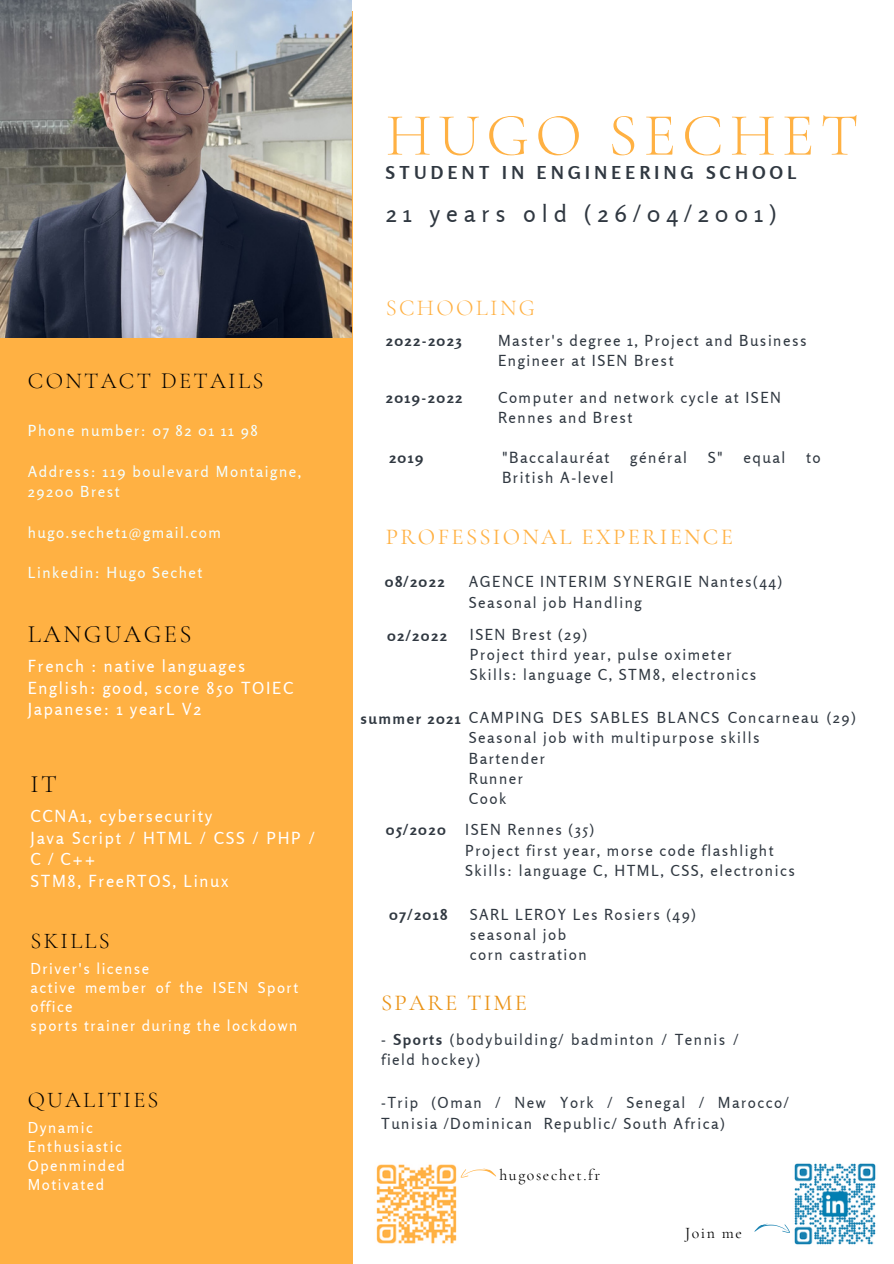
<style>
.page{position:relative;width:894px;height:1264px;background:#fff}
.page>*{position:absolute;margin:0;border:0;box-sizing:border-box;transform-origin:0 0}
.t1{font:300 60.6px "Cormorant Garamond";letter-spacing:.1em;color:#ffb143}
.t2{font:300 24.9px "Cormorant Garamond";letter-spacing:.1em;color:#000}
.t3{font:23.7px "Rosario";letter-spacing:.25em;color:#303841}
.t4{font:22.8px "Cormorant Garamond";letter-spacing:.1em;color:#ffb143}
.t5{font:300 22.8px "Cormorant Garamond";letter-spacing:.1em;color:#000}
.t6{font:300 22.8px "Cormorant Garamond";letter-spacing:.1em;color:#ffb143}
.t7{font:22.8px "Cormorant Garamond";letter-spacing:.1em;color:#ea9215}
.t8{font:300 22.5px "Cormorant Garamond";letter-spacing:.1em;color:#000}
.t9{font:700 17.7px "Rosario";letter-spacing:.25em;color:#303841}
.t10{font:16.65px/21.5px "Rosario";letter-spacing:.1em;color:#fff}
.t11{font:15.75px "Cormorant Garamond";letter-spacing:.1em;color:#000}
.t12{font:15.3px "Rosario";letter-spacing:.1em;color:#303841}
.t13{font:15.15px/20.2px "Rosario";letter-spacing:.1em;color:#303841}
.t14{font:15.15px/20.2px "Rosario";letter-spacing:.1em;color:#f4ffff}
.t15{font:700 15.15px "Rosario";letter-spacing:.1em;color:#303841}
.t16{font:15px/19.2px "Rosario";letter-spacing:.1em;color:#fff}
.s1{font-weight:700}
</style>
<div class="page">
<div style="left:0;top:11px;width:352px;height:1252px;background:#ffb143"></div>
<img style="left:0;top:0;width:351px;height:338px">
<img style="left:794px;top:1163px;width:82px;height:82px">
<img style="left:376px;top:1164px;width:81px;height:80px">
<svg style="left:460px;top:1168px;width:36px;height:10px"></svg>
<svg style="left:754px;top:1223px;width:36px;height:10px"></svg>
<h3 class="t5" style="left:28px;top:366px;width:237px">CONTACT DETAILS</h3>
<p class="t14" style="left:28px;top:420px;width:231px">Phone number: 07 82 01 11 98</p>
<p class="t14" style="left:28px;top:461px;width:275px">Address: 119 boulevard Montaigne,<br>29200 Brest</p>
<p class="t14" style="left:28px;top:522px;width:195px">hugo.sechet1@gmail.com</p>
<p class="t14" style="left:28px;top:562px;width:176px">Linkedin: Hugo Sechet</p>
<h2 class="t2" style="left:28px;top:618px;width:165px">LANGUAGES</h2>
<p class="t10" style="left:28px;top:655px;width:267px">French : native languages<br>English: good, score 850 TOIEC<br>Japanese: 1 yearL V2</p>
<h2 class="t2" style="left:31px;top:768px;width:28px">IT</h2>
<p class="t10" style="left:31px;top:805px;width:285px">CCNA1, cybersecurity<br>Java Script / HTML / CSS / PHP /<br>C / C++<br>STM8, FreeRTOS, Linux</p>
<h3 class="t8" style="left:31px;top:927px;width:81px">SKILLS</h3>
<p class="t16" style="left:31px;top:958px;width:269px">Driver's license<br>active member of the ISEN Sport office<br>sports trainer during the lockdown</p>
<h3 class="t8" style="left:28px;top:1086px;width:132px">QUALITIES</h3>
<p class="t16" style="left:28px;top:1117px;width:99px">Dynamic<br>Enthusiastic<br>Openminded<br>Motivated</p>
<h1 class="t1" style="left:385px;top:99px;width:474px">HUGO SECHET</h1>
<p class="t9" style="left:385px;top:162px;width:412px">STUDENT IN ENGINEERING SCHOOL</p>
<h3 class="t3" style="left:385px;top:199px;width:392px">21 years old (26/04/2001)</h3>
<h3 class="t6" style="left:385px;top:294px;width:151px">SCHOOLING</h3>
<p class="t15" style="left:385px;top:331px;width:77px">2022-2023</p>
<p class="t13" style="left:498px;top:330px;width:310px">Master's degree 1, Project and Business<br>Engineer at ISEN Brest</p>
<p class="t15" style="left:385px;top:388px;width:78px">2019-2022</p>
<p class="t13" style="left:498px;top:387px;width:284px">Computer and network cycle at ISEN<br>Rennes and Brest</p>
<p class="t15" style="left:389px;top:448px;width:36px">2019</p>
<p class="t12" style="left:502px;top:448px;width:109px">"Baccalauréat</p>
<p class="t12" style="left:630px;top:448px;width:58px">général</p>
<p class="t12" style="left:707px;top:448px;width:17px">S"</p>
<p class="t12" style="left:743px;top:448px;width:44px">equal</p>
<p class="t12" style="left:805px;top:448px;width:16px">to</p>
<p class="t12" style="left:502px;top:468px;width:113px">British A-level</p>
<h3 class="t4" style="left:385px;top:523px;width:348px">PROFESSIONAL EXPERIENCE</h3>
<p class="t15" style="left:384px;top:572px;width:61px">08/2022</p>
<p class="t13" style="left:468px;top:571px;width:314px">AGENCE INTERIM SYNERGIE Nantes(44)<br>Seasonal job Handling</p>
<p class="t15" style="left:387px;top:626px;width:61px">02/2022</p>
<p class="t13" style="left:469px;top:624px;width:288px">ISEN Brest (29)<br>Project third year, pulse oximeter<br>Skills: language C, STM8, electronics</p>
<p class="t15" style="left:360px;top:709px;width:102px">summer 2021</p>
<p class="t13" style="left:468px;top:707px;width:388px">CAMPING DES SABLES BLANCS Concarneau (29)<br>Seasonal job with multipurpose skills<br>Bartender<br>Runner<br>Cook</p>
<p class="t15" style="left:385px;top:820px;width:62px">05/2020</p>
<p class="t13" style="left:465px;top:819px;width:331px">ISEN Rennes (35)<br>Project first year, morse code flashlight<br>Skills: language C, HTML, CSS, electronics</p>
<p class="t15" style="left:389px;top:904px;width:59px">07/2018</p>
<p class="t13" style="left:469px;top:904px;width:227px">SARL LEROY Les Rosiers (49) seasonal job<br>corn castration</p>
<h3 class="t7" style="left:381px;top:988px;width:147px">SPARE TIME</h3>
<p class="t13" style="left:381px;top:1029px;width:358px">- <span class="s1">Sports</span> (bodybuilding/ badminton / Tennis / field hockey)</p>
<p class="t13" style="left:381px;top:1092px;width:409px">-Trip (Oman / New York / Senegal / Marocco/<br>Tunisia /Dominican Republic/ South Africa)</p>
<p class="t11" style="left:499px;top:1164px;width:102px">hugosechet.fr</p>
<p class="t11" style="left:685px;top:1223px;width:58px">Join me</p>
</div>
